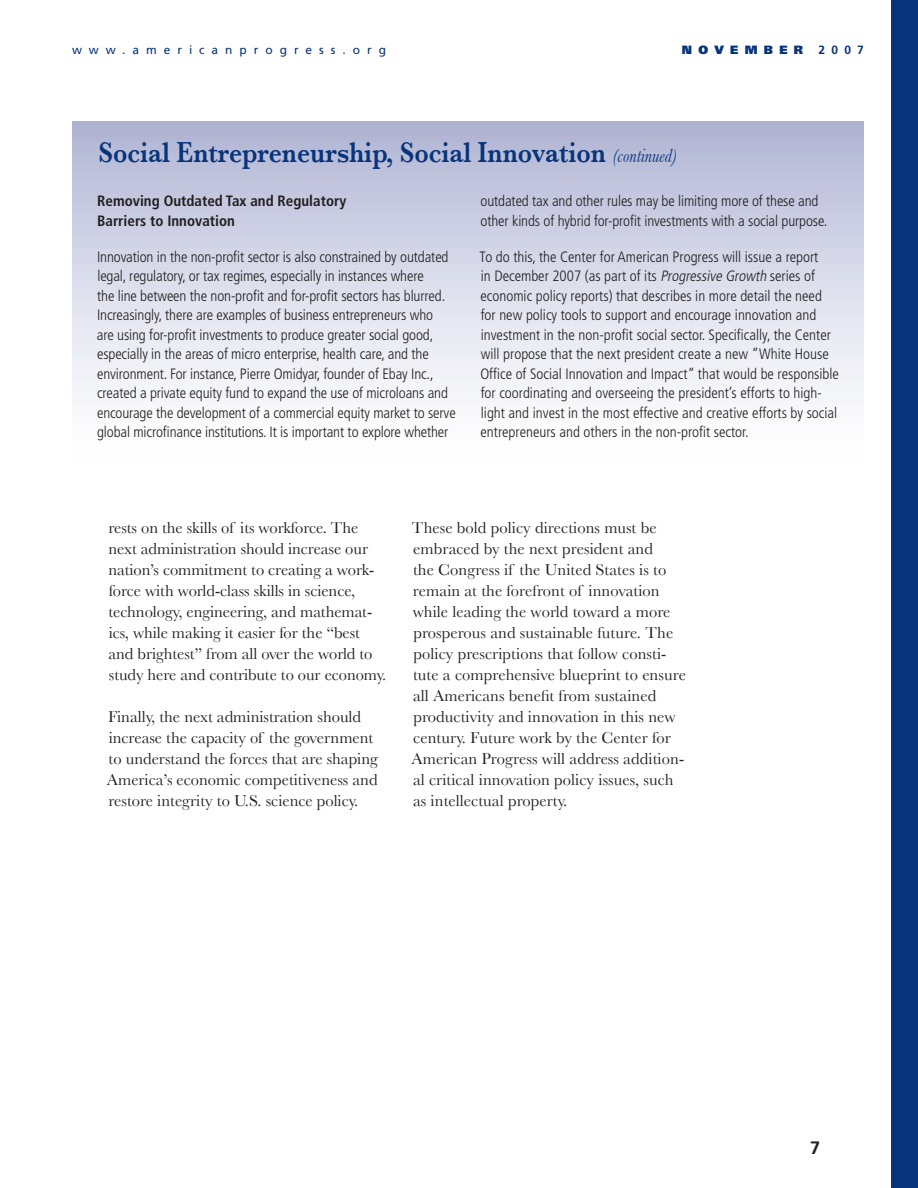
<style>
.page{position:relative;width:918px;height:1188px;background:#fff}
.page>*{position:absolute;margin:0;border:0;box-sizing:border-box;transform-origin:0 0}
.t1{font:600 29.7px "Baskerville";color:#08347b;scale:.86 1}
.t2{font:16.5px/21px "Baskerville";color:#231f20}
.t3{font:300 condensed 15px/19.5px "Frutiger";letter-spacing:-.01em;color:#231f20}
.t4{font:700 condensed 15px/19.5px "Frutiger";color:#231f20}
.t5{font:12px "Frutiger";letter-spacing:.58em;color:#08347b}
.t6{font:900 12px "Frutiger";letter-spacing:.52em;color:#08347b}
.t7{font:700 12px "Frutiger";color:#08347b}
.s1{font-weight:400;font-style:italic;font-size:19.8px}
.s2{font-style:italic}
</style>
<div class="page">
<div style="left:891px;top:0;width:27px;height:1188px;background:#08347b"></div>
<div style="left:72px;top:122px;width:792px;height:349px;background:linear-gradient(to bottom,#b3b7d5,#fff)"></div>
<p class="t5" style="left:72px;top:43px;width:316px">www.americanprogress.org</p>
<p class="t6" style="left:682px;top:42px;width:123px">NOVEMBER</p>
<p class="t7" style="left:819px;top:43px;width:47px">2007</p>
<h1 class="t1" style="left:98px;top:135px;width:674px">Social Entrepreneurship, Social Innovation <span class="s1">(continued)</span></h1>
<p class="t4" style="left:97px;top:191px;width:251px">Removing Outdated Tax and Regulatory<br>Barriers to Innovation</p>
<p class="t3" style="left:97px;top:247px;width:360px">Innovation in the non-profit sector is also constrained by outdated legal, regulatory, or tax regimes, especially in instances where<br>the line between the non-profit and for-profit sectors has blurred.<br>Increasingly, there are examples of business entrepreneurs who<br>are using for-profit investments to produce greater social good, especially in the areas of micro enterprise, health care, and the environment. For instance, Pierre Omidyar, founder of Ebay Inc., created a private equity fund to expand the use of microloans and encourage the development of a commercial equity market to serve global microfinance institutions. It is important to explore whether</p>
<p class="t3" style="left:481px;top:192px;width:348px">outdated tax and other rules may be limiting more of these and other kinds of hybrid for-profit investments with a social purpose.</p>
<p class="t3" style="left:480px;top:247px;width:361px">To do this, the Center for American Progress will issue a report<br>in December 2007 (as part of its <span class="s2">Progressive Growth</span> series of economic policy reports) that describes in more detail the need for new policy tools to support and encourage innovation and investment in the non-profit social sector. Specifically, the Center will propose that the next president create a new ”White House Office of Social Innovation and Impact” that would be responsible for coordinating and overseeing the president’s efforts to high&shy;light and invest in the most effective and creative efforts by social entrepreneurs and others in the non-profit sector.</p>
<p class="t2" style="left:108px;top:517px;width:279px">rests on the skills of its workforce. The next administration should increase our nation’s commitment to creating a work&shy;force with world-class skills in science, technology, engineering, and mathemat&shy;ics, while making it easier for the “best and brightest” from all over the world to study here and contribute to our economy.</p>
<p class="t2" style="left:107px;top:706px;width:273px">Finally, the next administration should increase the capacity of the government to understand the forces that are shaping America’s economic competitiveness and restore integrity to U.S. science policy.</p>
<p class="t2" style="left:411px;top:517px;width:276px">These bold policy directions must be embraced by the next president and<br>the Congress if the United States is to remain at the forefront of innovation while leading the world toward a more prosperous and sustainable future. The policy prescriptions that follow consti&shy;tute a comprehensive blueprint to ensure all Americans benefit from sustained productivity and innovation in this new century. Future work by the Center for American Progress will address addition&shy;al critical innovation policy issues, such as intellectual property.</p>
</div>
